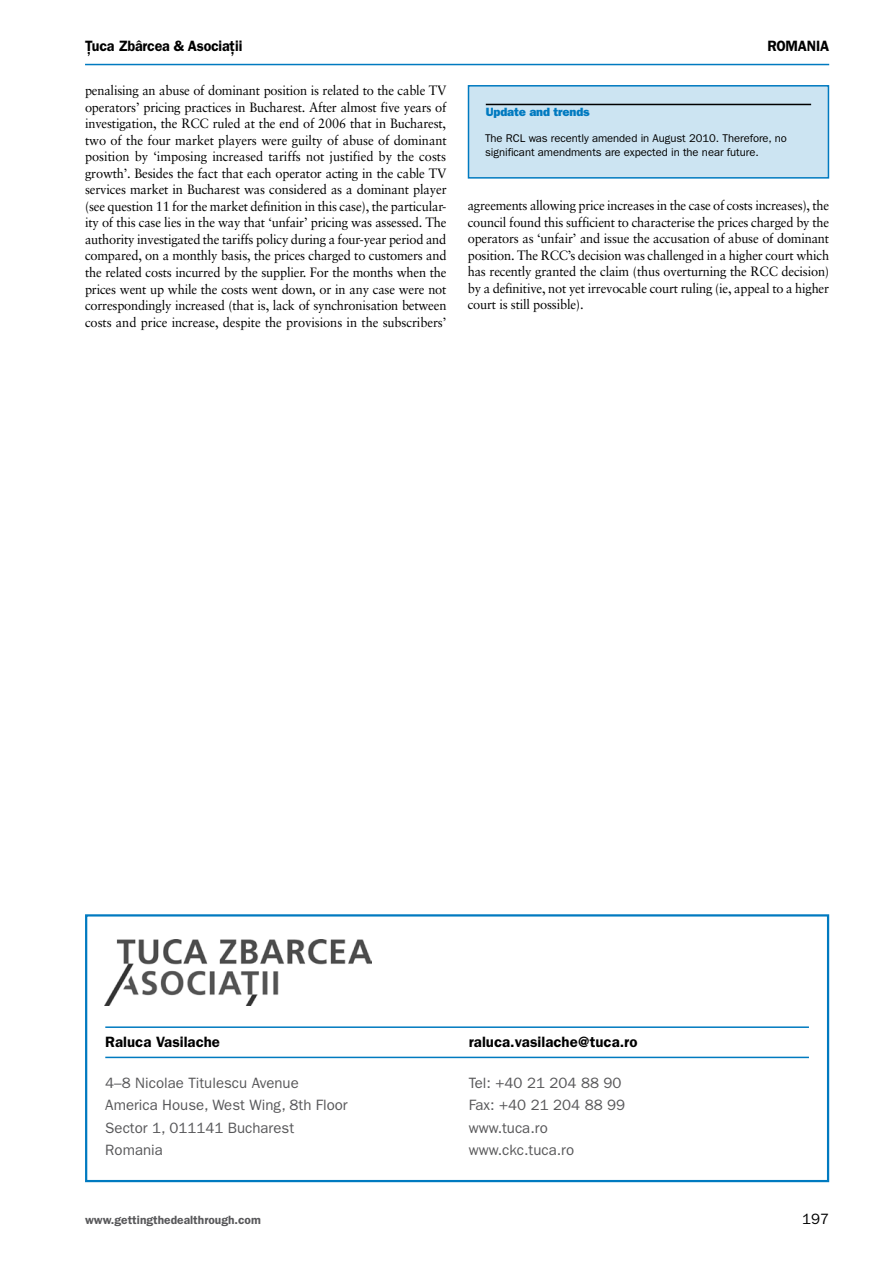
<style>
.page{position:relative;width:893px;height:1263px;background:#fff}
.page>*{position:absolute;margin:0;border:0;box-sizing:border-box;transform-origin:0 0}
.t1{font:15px "Franklin Gothic";color:#58585a}
.t2{font:600 15px "Franklin Gothic";color:#000}
.t3{font:600 15px "Franklin Gothic";color:#000;scale:.95 1}
.t4{font:15px "Franklin Gothic";color:#000}
.t5{font:13.5px/16.5px "Sabon";letter-spacing:-.01em;color:#000;text-align:justify;scale:.95 1}
.t6{font:600 12px "Franklin Gothic";color:#58585a}
.t7{font:800 12px "Franklin Gothic";letter-spacing:-.01em;color:#007ac0}
.t8{font:11.25px/13.5px "Franklin Gothic";letter-spacing:-.005em;color:#000}
</style>
<div class="page">
<hr style="left:85px;top:64px;width:744px;height:1px;background:#007ac0">
<div style="left:468px;top:86px;width:360px;height:92px;background:#cce4f2"></div>
<div style="left:468px;top:85px;width:361px;height:94px;border:2px solid #007ac0"></div>
<hr style="left:486px;top:104px;width:325px;height:1px;background:#000">
<hr style="left:105px;top:1026px;width:704px;height:2px;background:#007ac0">
<hr style="left:105px;top:1057px;width:704px;height:1px;background:#007ac0">
<div style="left:85px;top:914px;width:744px;height:268px;border:2px solid #007ac0"></div>
<img style="left:104px;top:940px;width:267px;height:65px">
<p class="t3" style="left:85px;top:37px;width:167px">T‚uca Zbârcea &amp; Asociat‚ii</p>
<p class="t3" style="left:767px;top:37px;width:65px">Romania</p>
<p class="t5" style="left:85px;top:82px;width:382px">penalising an abuse of dominant position is related to the cable TV operators’ pricing practices in Bucharest. After almost five years of investigation, the RCC ruled at the end of 2006 that in Bucharest, two of the four market players were guilty of abuse of dominant position by ‘imposing increased tariffs not justified by the costs growth’. Besides the fact that each operator acting in the cable TV services market in Bucharest was considered as a dominant player (see question 11 for the market definition in this case), the particular&shy;ity of this case lies in the way that ‘unfair’ pricing was assessed. The authority investigated the tariffs policy during a four-year period and compared, on a monthly basis, the prices charged to customers and the related costs incurred by the supplier. For the months when the prices went up while the costs went down, or in any case were not correspondingly increased (that is, lack of synchronisation between costs and price increase, despite the provisions in the subscribers’</p>
<p class="t7" style="left:486px;top:105px;width:105px">Update and trends</p>
<p class="t8" style="left:485px;top:132px;width:303px">The RCL was recently amended in August 2010. Therefore, no significant amendments are expected in the near future.</p>
<p class="t5" style="left:468px;top:197px;width:382px">agreements allowing price increases in the case of costs increases), the council found this sufficient to characterise the prices charged by the operators as ‘unfair’ and issue the accusation of abuse of dominant position. The RCC’s decision was challenged in a higher court which has recently granted the claim (thus overturning the RCC decision) by a definitive, not yet irrevocable court ruling (ie, appeal to a higher court is still possible).</p>
<p class="t2" style="left:105px;top:1033px;width:116px">Raluca Vasilache</p>
<p class="t2" style="left:469px;top:1033px;width:170px">raluca.vasilache@tuca.ro</p>
<p class="t1" style="left:105px;top:1074px;width:195px">4–8 Nicolae Titulescu Avenue</p>
<p class="t1" style="left:469px;top:1074px;width:154px">Tel: +40 21 204 88 90</p>
<p class="t1" style="left:105px;top:1096px;width:244px">America House, West Wing, 8th Floor</p>
<p class="t1" style="left:469px;top:1096px;width:158px">Fax: +40 21 204 88 99</p>
<p class="t1" style="left:105px;top:1119px;width:190px">Sector 1, 011141 Bucharest</p>
<p class="t1" style="left:469px;top:1119px;width:80px">www.tuca.ro</p>
<p class="t1" style="left:105px;top:1141px;width:59px">Romania</p>
<p class="t1" style="left:469px;top:1141px;width:107px">www.ckc.tuca.ro</p>
<p class="t6" style="left:85px;top:1213px;width:177px">www.gettingthedealthrough.com</p>
<p class="t4" style="left:802px;top:1210px;width:28px">197</p>
</div>
